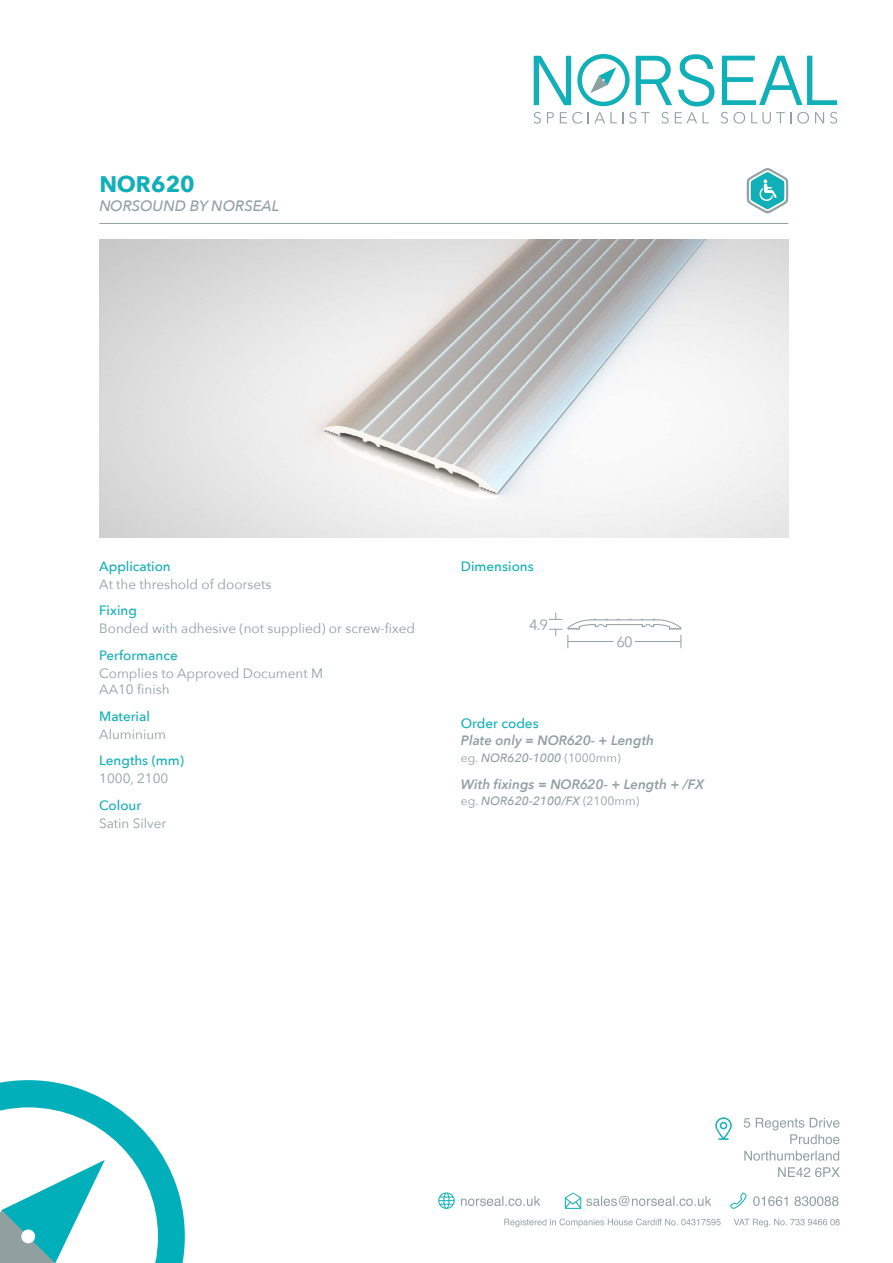
<style>
.page{position:relative;width:893px;height:1263px;background:#fff}
.page>*{position:absolute;margin:0;border:0;box-sizing:border-box;transform-origin:0 0}
.t1{font:700 22.5px "Avenir Next";color:#11afb7}
.t2{font:italic 500 15px "Avenir Next";color:#91a0a0}
.t3{font:14.85px "Avenir Next";color:#91a0a0}
.t4{font:13.5px/16.5px "Avenir Next";color:#91a0a0}
.t5{font:500 13.5px "Avenir Next";color:#11afb7}
.t6{font:italic 600 13.5px "Avenir Next";color:#91a0a0}
.t7{font:italic 500 12px "Avenir Next";color:#91a0a0}
.t8{font:12px "Avenir Next";color:#91a0a0}
.s1{font-weight:500;font-style:italic}
.s2{font-weight:400;font-style:normal}
</style>
<div class="page">
<svg style="left:636px;top:56px;width:36px;height:49px"></svg>
<svg style="left:534px;top:56px;width:37px;height:49px"></svg>
<svg style="left:678px;top:54px;width:36px;height:52px"></svg>
<svg style="left:722px;top:56px;width:115px;height:49px"></svg>
<svg style="left:577px;top:54px;width:53px;height:52px"></svg>
<svg style="left:534px;top:112px;width:7px;height:12px"></svg>
<svg style="left:547px;top:112px;width:7px;height:11px"></svg>
<svg style="left:560px;top:112px;width:22px;height:12px"></svg>
<svg style="left:588px;top:112px;width:35px;height:11px"></svg>
<svg style="left:629px;top:112px;width:21px;height:12px"></svg>
<svg style="left:661px;top:112px;width:8px;height:12px"></svg>
<svg style="left:675px;top:112px;width:34px;height:11px"></svg>
<svg style="left:721px;top:112px;width:24px;height:12px"></svg>
<svg style="left:751px;top:112px;width:40px;height:12px"></svg>
<svg style="left:797px;top:112px;width:12px;height:12px"></svg>
<svg style="left:815px;top:112px;width:9px;height:11px"></svg>
<svg style="left:830px;top:112px;width:7px;height:12px"></svg>
<svg style="left:504px;top:1218px;width:336px;height:9px"></svg>
<svg style="left:778px;top:1167px;width:62px;height:10px"></svg>
<svg style="left:744px;top:1151px;width:95px;height:10px"></svg>
<svg style="left:744px;top:1118px;width:95px;height:26px"></svg>
<svg style="left:715px;top:1117px;width:17px;height:23px"></svg>
<svg style="left:565px;top:1192px;width:146px;height:17px"></svg>
<svg style="left:730px;top:1192px;width:16px;height:17px"></svg>
<svg style="left:753px;top:1196px;width:85px;height:10px"></svg>
<svg style="left:438px;top:1192px;width:17px;height:17px"></svg>
<svg style="left:461px;top:1196px;width:79px;height:10px"></svg>
<svg style="left:0;top:1080px;width:185px;height:183px"></svg>
<div style="left:21px;top:1229px;width:14px;height:14px;background:#fff;border-radius:50%"></div>
<img style="left:99px;top:239px;width:689px;height:298px">
<svg style="left:747px;top:168px;width:41px;height:45px"></svg>
<hr style="left:99px;top:223px;width:689px;height:1px;background:#91a0a0">
<svg style="left:549px;top:613px;width:133px;height:35px"></svg>
<h1 class="t1" style="left:99px;top:164px;width:97px">NOR620</h1>
<p class="t2" style="left:99px;top:193px;width:182px">NORSOUND BY NORSEAL</p>
<p class="t5" style="left:99px;top:555px;width:73px">Application</p>
<p class="t4" style="left:99px;top:575px;width:174px">At the threshold of doorsets</p>
<p class="t5" style="left:99px;top:599px;width:39px">Fixing</p>
<p class="t4" style="left:99px;top:620px;width:317px">Bonded with adhesive (not supplied) or screw-fixed</p>
<p class="t5" style="left:99px;top:644px;width:80px">Performance</p>
<p class="t4" style="left:99px;top:664px;width:225px">Complies to Approved Document M<br>AA10 finish</p>
<p class="t5" style="left:99px;top:705px;width:52px">Material</p>
<p class="t4" style="left:99px;top:725px;width:68px">Aluminium</p>
<p class="t5" style="left:99px;top:749px;width:86px">Lengths (mm)</p>
<p class="t4" style="left:99px;top:770px;width:71px">1000, 2100</p>
<p class="t5" style="left:99px;top:794px;width:44px">Colour</p>
<p class="t4" style="left:99px;top:814px;width:69px">Satin Silver</p>
<p class="t5" style="left:461px;top:555px;width:74px">Dimensions</p>
<p class="t3" style="left:529px;top:612px;width:20px">4.9</p>
<p class="t3" style="left:616px;top:629px;width:18px">60</p>
<p class="t5" style="left:461px;top:711px;width:79px">Order codes</p>
<p class="t6" style="left:461px;top:729px;width:195px">Plate only = NOR620- + Length</p>
<p class="t8" style="left:461px;top:747px;width:161px">eg. <span class="s1">NOR620-1000</span> (1000mm)</p>
<p class="t6" style="left:461px;top:772px;width:245px">With fixings = NOR620- + Length + /FX</p>
<p class="t7" style="left:461px;top:791px;width:180px"><span class="s2">eg.</span> NOR620-2100/FX <span class="s2">(2100mm)</span></p>
</div>
